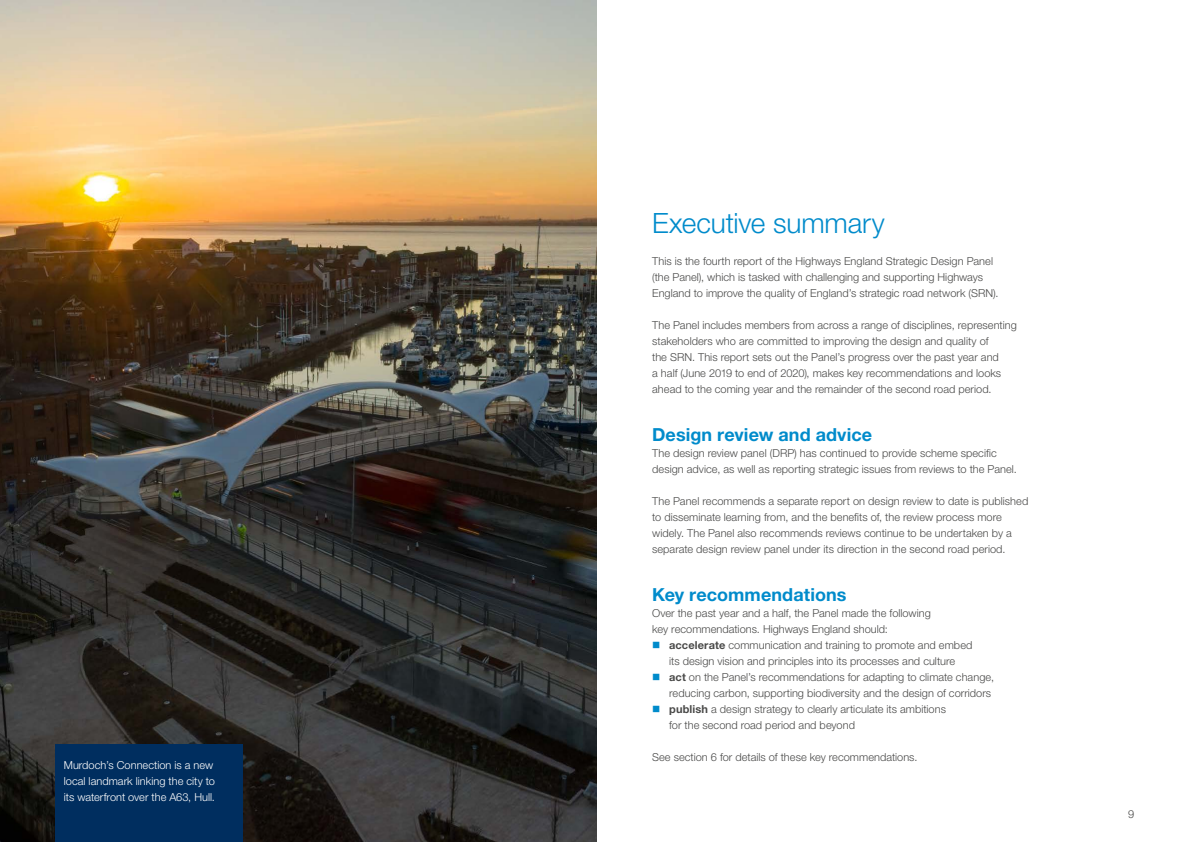
<style>
.page{position:relative;width:1191px;height:842px;background:#fff}
.page>*{position:absolute;margin:0;border:0;box-sizing:border-box;transform-origin:0 0}
.t1{font:300 28px "Helvetica Neue LT Pro";letter-spacing:-.005em;color:#008bcb}
.t2{font:700 18px "Helvetica Neue LT Pro";letter-spacing:.005em;color:#008bcb}
.t3{font:300 11px/16px "Helvetica Neue LT Pro";color:#4a4a49}
.t4{font:300 11px/16px "Helvetica Neue LT Pro";color:#fff}
.s1{font-weight:700}
</style>
<div class="page">
<img style="left:0;top:0;width:596px;height:842px">
<div style="left:55px;top:745px;width:187px;height:97px;background:#002e5f"></div>
<p class="t4" style="left:64px;top:756px;width:153px">Murdoch’s Connection is a new local landmark linking the city to its waterfront over the A63, Hull.</p>
<h1 class="t1" style="left:652px;top:206px;width:234px">Executive summary</h1>
<p class="t3" style="left:652px;top:252px;width:348px">This is the fourth report of the Highways England Strategic Design Panel (the Panel), which is tasked with challenging and supporting Highways<br>England to improve the quality of England’s strategic road network (SRN).</p>
<p class="t3" style="left:652px;top:316px;width:366px">The Panel includes members from across a range of disciplines, representing stakeholders who are committed to improving the design and quality of<br>the SRN. This report sets out the Panel’s progress over the past year and<br>a half (June 2019 to end of 2020), makes key recommendations and looks ahead to the coming year and the remainder of the second road period.</p>
<h2 class="t2" style="left:652px;top:423px;width:221px">Design review and advice</h2>
<p class="t3" style="left:652px;top:445px;width:366px">The design review panel (DRP) has continued to provide scheme specific design advice, as well as reporting strategic issues from reviews to the Panel.</p>
<p class="t3" style="left:652px;top:493px;width:377px">The Panel recommends a separate report on design review to date is published to disseminate learning from, and the benefits of, the review process more widely. The Panel also recommends reviews continue to be undertaken by a separate design review panel under its direction in the second road period.</p>
<h2 class="t2" style="left:652px;top:583px;width:196px">Key recommendations</h2>
<p class="t3" style="left:652px;top:605px;width:280px">Over the past year and a half, the Panel made the following key recommendations. Highways England should:</p>
<p class="t3" style="left:669px;top:637px;width:326px"><span class="s1">accelerate</span> communication and training to promote and embed<br>its design vision and principles into its processes and culture<br><span class="s1">act</span> on the Panel’s recommendations for adapting to climate change, reducing carbon, supporting biodiversity and the design of corridors <span class="s1">publish</span> a design strategy to clearly articulate its ambitions<br>for the second road period and beyond</p>
<p class="t3" style="left:652px;top:749px;width:267px">See section 6 for details of these key recommendations.</p>
<p class="t3" style="left:1128px;top:805px;width:8px">9</p>
</div>
